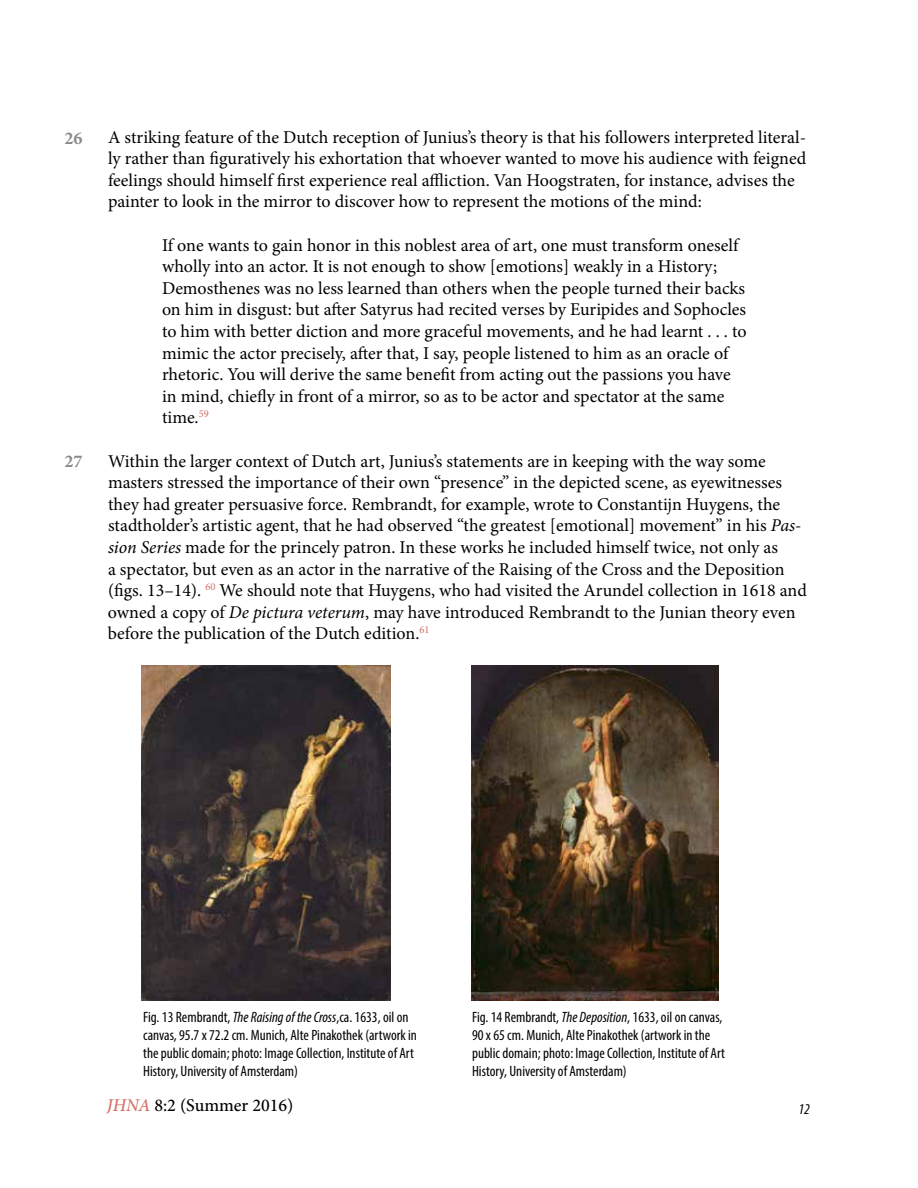
<style>
.page{position:relative;width:918px;height:1188px;background:#fff}
.page>*{position:absolute;margin:0;border:0;box-sizing:border-box;transform-origin:0 0}
.t1{font:18px/21.6px "Minion Pro";letter-spacing:-.005em;color:#000}
.t2{font:500 18px "Minion Pro";color:#000}
.t3{font:700 18px "Minion Pro";color:#888a8c}
.t4{font:condensed 15px/18px "Myriad Pro";color:#000}
.t5{font:italic condensed 15px "Myriad Pro";color:#000}
.s1{font-style:italic}
.s2{font-style:italic;color:#d46c62}
</style>
<div class="page">
<img style="left:142px;top:666px;width:249px;height:334px">
<img style="left:471px;top:666px;width:248px;height:334px">
<p class="t3" style="left:64px;top:126px;width:19px">26</p>
<p class="t3" style="left:64px;top:449px;width:19px">27</p>
<p class="t1" style="left:108px;top:126px;width:700px">A striking feature of the Dutch reception of Junius’s theory is that his followers interpreted literal&shy;ly rather than figuratively his exhortation that whoever wanted to move his audience with feigned feelings should himself first experience real affliction. Van Hoogstraten, for instance, advises the painter to look in the mirror to discover how to represent the motions of the mind:</p>
<p class="t1" style="left:162px;top:234px;width:586px">If one wants to gain honor in this noblest area of art, one must transform oneself wholly into an actor. It is not enough to show [emotions] weakly in a History; Demosthenes was no less learned than others when the people turned their backs on him in disgust: but after Satyrus had recited verses by Euripides and Sophocles to him with better diction and more graceful movements, and he had learnt . . . to mimic the actor precisely, after that, I say, people listened to him as an oracle of rhetoric. You will derive the same benefit from acting out the passions you have in mind, chiefly in front of a mirror, so as to be actor and spectator at the same time.<sup>59</sup></p>
<p class="t1" style="left:108px;top:450px;width:700px">Within the larger context of Dutch art, Junius’s statements are in keeping with the way some masters stressed the importance of their own “presence” in the depicted scene, as eyewitnesses they had greater persuasive force. Rembrandt, for example, wrote to Constantijn Huygens, the stadtholder’s artistic agent, that he had observed “the greatest [emotional] movement” in his <span class="s1">Pas&shy;sion Series</span> made for the princely patron. In these works he included himself twice, not only as<br>a spectator, but even as an actor in the narrative of the Raising of the Cross and the Deposition (figs. 13–14). <sup>60</sup> We should note that Huygens, who had visited the Arundel collection in 1618 and owned a copy of <span class="s1">De pictura veterum</span>, may have introduced Rembrandt to the Junian theory even before the publication of the Dutch edition.<sup>61</sup></p>
<p class="t4" style="left:143px;top:1008px;width:275px">Fig. 13 Rembrandt, <span class="s1">The Raising of the Cross</span>,ca. 1633, oil on canvas, 95.7 x 72.2 cm. Munich, Alte Pinakothek (artwork in the public domain; photo: Image Collection, Institute of Art History, University of Amsterdam)</p>
<p class="t4" style="left:472px;top:1008px;width:254px">Fig. 14 Rembrandt, <span class="s1">The Deposition</span>, 1633, oil on canvas, 90 x 65 cm. Munich, Alte Pinakothek (artwork in the public domain; photo: Image Collection, Institute of Art History, University of Amsterdam)</p>
<p class="t2" style="left:107px;top:1093px;width:188px"><span class="s2">JHNA</span> 8:2 (Summer 2016)</p>
<p class="t5" style="left:798px;top:1100px;width:13px">12</p>
</div>
